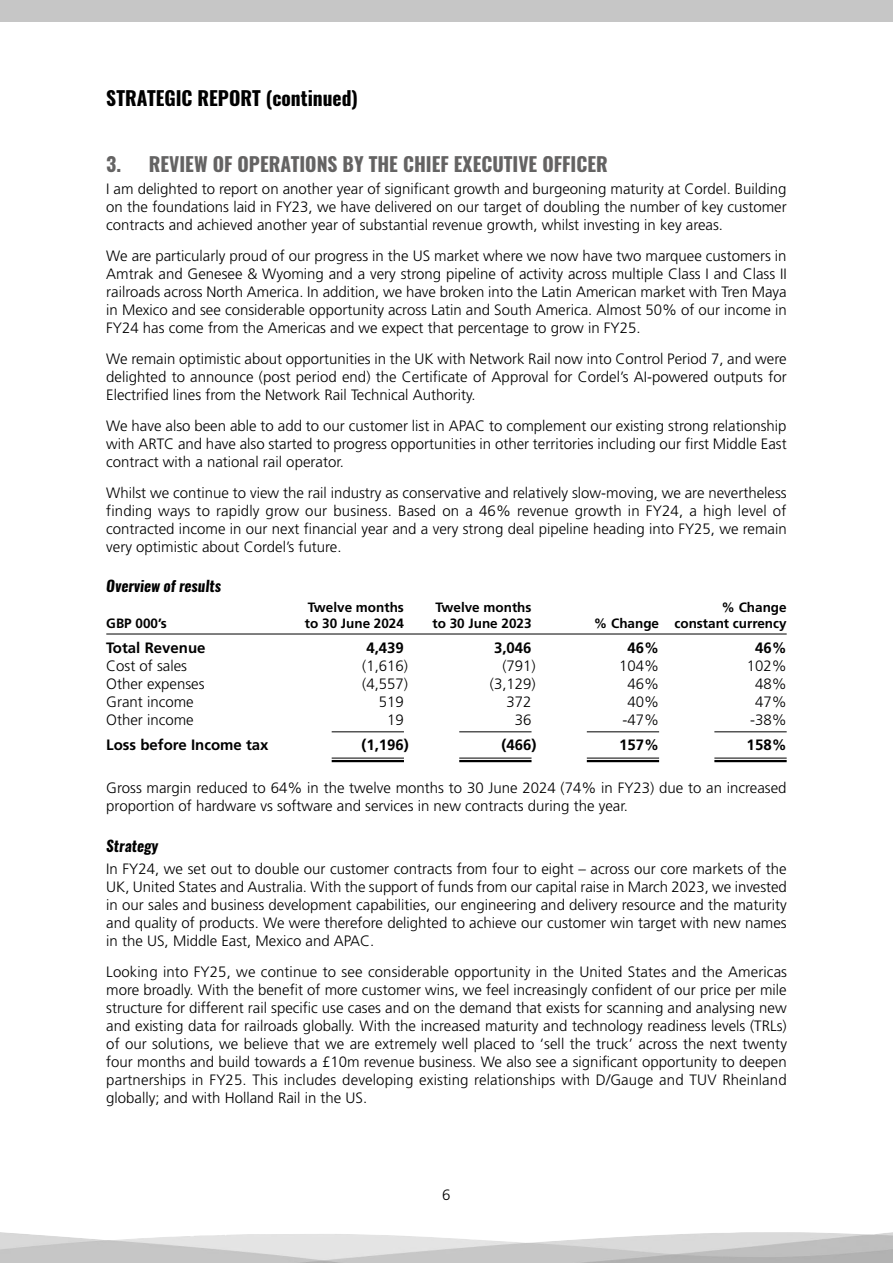
<style>
.page{position:relative;width:893px;height:1263px;background:#fff}
.page>*{position:absolute;margin:0;border:0;box-sizing:border-box;transform-origin:0 0}
.BIG_BOLD_HEAD_75{font:700 19.5px "Oswald";color:#646363}
.PART_HEADING{font:700 19.5px "Oswald";color:#000}
.MAIN_TEXT{font:300 15px/18px "Frutiger";color:#000;text-align:justify}
._4_COL_TEXT{font:300 15px "Frutiger";color:#000}
._4_COL_TEXT-2{font:700 15px "Frutiger";color:#000}
.Smaller_Bold_Oswald_ITALICS{font:italic 700 15px "Oswald";color:#000}
._4_COL_TABLE_HEADING{font:700 13.5px "Frutiger";color:#000}
</style>
<div class="page">
<div style="left:0;top:0;width:893px;height:21px;background:#c6c6c6"></div>
<hr style="left:106px;top:634px;width:681px;height:1px;background:#000">
<hr style="left:332px;top:731px;width:72px;height:1px;background:#000">
<hr style="left:459px;top:731px;width:72px;height:1px;background:#000">
<hr style="left:587px;top:731px;width:72px;height:1px;background:#000">
<hr style="left:714px;top:731px;width:73px;height:1px;background:#000">
<hr style="left:332px;top:758px;width:72px;height:4px;background:#f7f7f7">
<hr style="left:332px;top:758px;width:72px;height:1px;background:#000">
<hr style="left:332px;top:760px;width:72px;height:2px;background:#000">
<hr style="left:459px;top:758px;width:72px;height:4px;background:#f7f7f7">
<hr style="left:459px;top:758px;width:72px;height:1px;background:#000">
<hr style="left:459px;top:760px;width:72px;height:2px;background:#000">
<hr style="left:587px;top:758px;width:72px;height:4px;background:#f7f7f7">
<hr style="left:587px;top:758px;width:72px;height:1px;background:#000">
<hr style="left:587px;top:760px;width:72px;height:2px;background:#000">
<hr style="left:714px;top:758px;width:73px;height:4px;background:#f7f7f7">
<hr style="left:714px;top:758px;width:73px;height:1px;background:#000">
<hr style="left:714px;top:760px;width:73px;height:2px;background:#000">
<p class="PART_HEADING" style="left:106px;top:85px;width:253px">STRATEGIC REPORT (continued)</p>
<p class="BIG_BOLD_HEAD_75" style="left:106px;top:151px;width:503px">3. REVIEW OF OPERATIONS BY THE CHIEF EXECUTIVE OFFICER</p>
<p class="MAIN_TEXT" style="left:106px;top:181px;width:682px">I am delighted to report on another year of significant growth and burgeoning maturity at Cordel. Building on the foundations laid in FY23, we have delivered on our target of doubling the number of key customer contracts and achieved another year of substantial revenue growth, whilst investing in key areas.</p>
<p class="MAIN_TEXT" style="left:106px;top:247px;width:682px">We are particularly proud of our progress in the US market where we now have two marquee customers in Amtrak and Genesee &amp; Wyoming and a very strong pipeline of activity across multiple Class I and Class II railroads across North America. In addition, we have broken into the Latin American market with Tren Maya in Mexico and see considerable opportunity across Latin and South America. Almost 50% of our income in FY24 has come from the Americas and we expect that percentage to grow in FY25.</p>
<p class="MAIN_TEXT" style="left:106px;top:350px;width:682px">We remain optimistic about opportunities in the UK with Network Rail now into Control Period 7, and were delighted to announce (post period end) the Certificate of Approval for Cordel’s AI-powered outputs for Electrified lines from the Network Rail Technical Authority.</p>
<p class="MAIN_TEXT" style="left:106px;top:417px;width:682px">We have also been able to add to our customer list in APAC to complement our existing strong relationship with ARTC and have also started to progress opportunities in other territories including our first Middle East contract with a national rail operator.</p>
<p class="MAIN_TEXT" style="left:106px;top:484px;width:682px">Whilst we continue to view the rail industry as conservative and relatively slow-moving, we are nevertheless finding ways to rapidly grow our business. Based on a 46% revenue growth in FY24, a high level of contracted income in our next financial year and a very strong deal pipeline heading into FY25, we remain very optimistic about Cordel’s future.</p>
<p class="Smaller_Bold_Oswald_ITALICS" style="left:106px;top:576px;width:116px">Overview of results</p>
<p class="_4_COL_TABLE_HEADING" style="left:308px;top:600px;width:98px">Twelve months</p>
<p class="_4_COL_TABLE_HEADING" style="left:435px;top:600px;width:98px">Twelve months</p>
<p class="_4_COL_TABLE_HEADING" style="left:721px;top:600px;width:67px">% Change</p>
<p class="_4_COL_TABLE_HEADING" style="left:106px;top:615px;width:62px">GBP 000’s</p>
<p class="_4_COL_TABLE_HEADING" style="left:305px;top:615px;width:101px">to 30 June 2024</p>
<p class="_4_COL_TABLE_HEADING" style="left:432px;top:615px;width:101px">to 30 June 2023</p>
<p class="_4_COL_TABLE_HEADING" style="left:594px;top:615px;width:194px">% Change constant currency</p>
<p class="_4_COL_TEXT-2" style="left:106px;top:639px;width:101px">Total Revenue</p>
<p class="_4_COL_TEXT-2" style="left:366px;top:639px;width:39px">4,439</p>
<p class="_4_COL_TEXT-2" style="left:494px;top:639px;width:39px">3,046</p>
<p class="_4_COL_TEXT-2" style="left:627px;top:639px;width:33px">46%</p>
<p class="_4_COL_TEXT-2" style="left:755px;top:639px;width:33px">46%</p>
<p class="_4_COL_TEXT" style="left:106px;top:657px;width:82px">Cost of sales</p>
<p class="_4_COL_TEXT" style="left:362px;top:657px;width:47px">(1,616)</p>
<p class="_4_COL_TEXT" style="left:502px;top:657px;width:35px">(791)</p>
<p class="_4_COL_TEXT" style="left:619px;top:657px;width:42px">104%</p>
<p class="_4_COL_TEXT" style="left:747px;top:657px;width:42px">102%</p>
<p class="_4_COL_TEXT" style="left:106px;top:675px;width:100px">Other expenses</p>
<p class="_4_COL_TEXT" style="left:362px;top:675px;width:47px">(4,557)</p>
<p class="_4_COL_TEXT" style="left:490px;top:675px;width:47px">(3,129)</p>
<p class="_4_COL_TEXT" style="left:627px;top:675px;width:33px">46%</p>
<p class="_4_COL_TEXT" style="left:755px;top:675px;width:33px">48%</p>
<p class="_4_COL_TEXT" style="left:106px;top:693px;width:89px">Grant income</p>
<p class="_4_COL_TEXT" style="left:379px;top:693px;width:27px">519</p>
<p class="_4_COL_TEXT" style="left:506px;top:693px;width:27px">372</p>
<p class="_4_COL_TEXT" style="left:627px;top:693px;width:33px">40%</p>
<p class="_4_COL_TEXT" style="left:755px;top:693px;width:33px">47%</p>
<p class="_4_COL_TEXT" style="left:106px;top:711px;width:89px">Other income</p>
<p class="_4_COL_TEXT" style="left:387px;top:711px;width:18px">19</p>
<p class="_4_COL_TEXT" style="left:515px;top:711px;width:18px">36</p>
<p class="_4_COL_TEXT" style="left:622px;top:711px;width:38px">-47%</p>
<p class="_4_COL_TEXT" style="left:750px;top:711px;width:38px">-38%</p>
<p class="_4_COL_TEXT-2" style="left:106px;top:736px;width:164px">Loss before Income tax</p>
<p class="_4_COL_TEXT-2" style="left:361px;top:736px;width:49px">(1,196)</p>
<p class="_4_COL_TEXT-2" style="left:501px;top:736px;width:37px">(466)</p>
<p class="_4_COL_TEXT-2" style="left:619px;top:736px;width:42px">157%</p>
<p class="_4_COL_TEXT-2" style="left:747px;top:736px;width:42px">158%</p>
<p class="MAIN_TEXT" style="left:106px;top:779px;width:682px">Gross margin reduced to 64% in the twelve months to 30 June 2024 (74% in FY23) due to an increased proportion of hardware vs software and services in new contracts during the year.</p>
<p class="Smaller_Bold_Oswald_ITALICS" style="left:106px;top:835px;width:53px">Strategy</p>
<p class="MAIN_TEXT" style="left:106px;top:860px;width:682px">In FY24, we set out to double our customer contracts from four to eight – across our core markets of the UK, United States and Australia. With the support of funds from our capital raise in March 2023, we invested in our sales and business development capabilities, our engineering and delivery resource and the maturity and quality of products. We were therefore delighted to achieve our customer win target with new names in the US, Middle East, Mexico and APAC.</p>
<p class="MAIN_TEXT" style="left:106px;top:963px;width:682px">Looking into FY25, we continue to see considerable opportunity in the United States and the Americas more broadly. With the benefit of more customer wins, we feel increasingly confident of our price per mile structure for different rail specific use cases and on the demand that exists for scanning and analysing new and existing data for railroads globally. With the increased maturity and technology readiness levels (TRLs) of our solutions, we believe that we are extremely well placed to ‘sell the truck’ across the next twenty four months and build towards a £10m revenue business. We also see a significant opportunity to deepen partnerships in FY25. This includes developing existing relationships with D/Gauge and TUV Rheinland globally; and with Holland Rail in the US.</p>
<p class="MAIN_TEXT" style="left:442px;top:1186px;width:10px">6</p>
</div>
